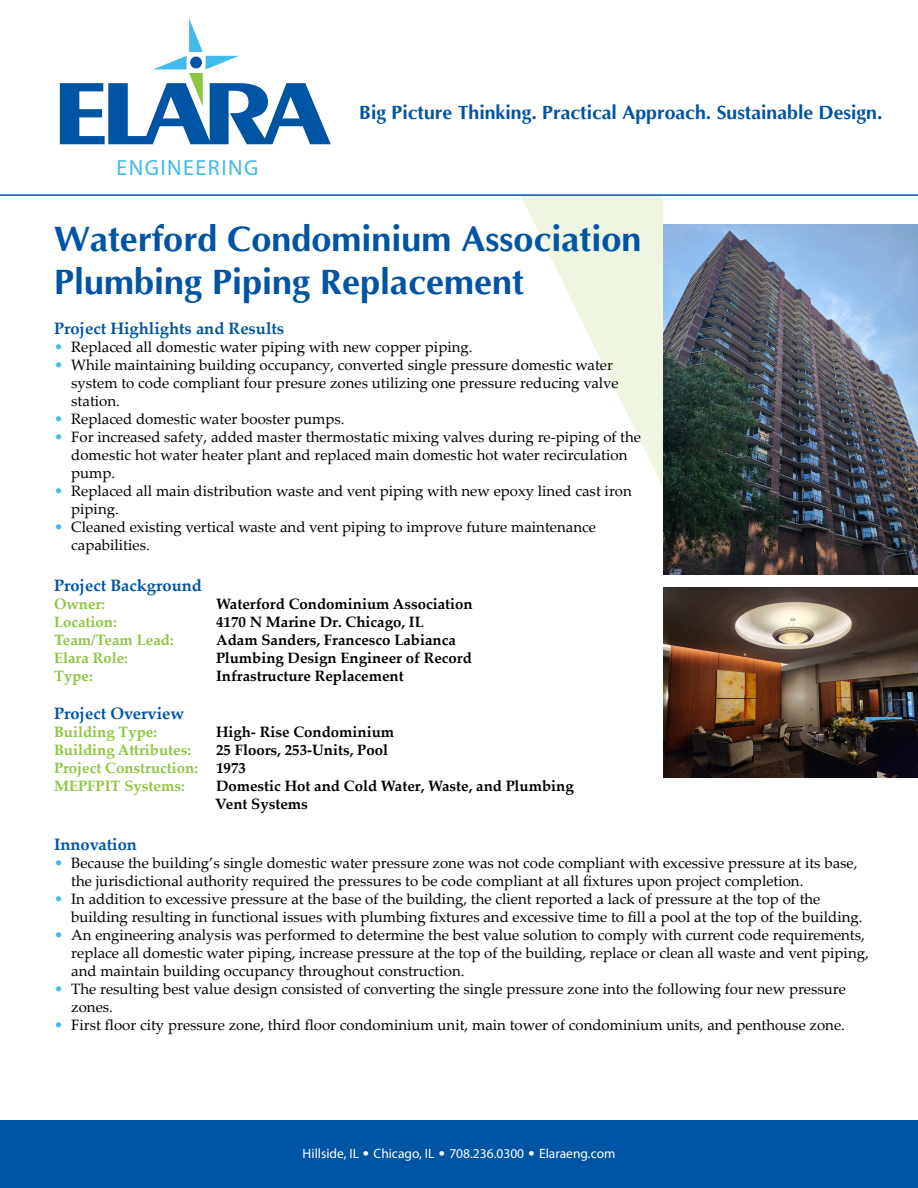
<style>
.page{position:relative;width:918px;height:1188px;background:#fff}
.page>*{position:absolute;margin:0;border:0;box-sizing:border-box;transform-origin:0 0}
.t1{font:700 36px/43.2px "Optima";color:#0054a4}
.t2{font:22.05px "Myriad Pro";letter-spacing:.07em;color:#40bbec}
.t3{font:700 19.5px "Optima";color:#0054a4}
.t4{font:700 16.5px "Palatino";color:#0054a4}
.t5{font:15px/18px "Palatino";color:#000}
.t6{font:700 15px/18px "Palatino";color:#000}
.t7{font:700 15px/18px "Palatino";color:#8dc63f}
.t8{font:13.5px "Myriad Pro";color:#fff}
.s1{color:#40bbec}
.s2{color:#000}
.s3{font-family:"Palatino Linotype"}
</style>
<div class="page">
<svg style="left:60px;top:19px;width:271px;height:125px"></svg>
<div style="left:0;top:1120px;width:918px;height:68px;background:#0054a4"></div>
<hr style="left:0;top:194px;width:918px;height:2px;background:#0054a4">
<svg style="left:521px;top:196px;width:142px;height:291px"></svg>
<img style="left:663px;top:225px;width:255px;height:349px">
<img style="left:663px;top:588px;width:255px;height:190px">
<h2 class="t2" style="left:116px;top:154px;width:143px">ENGINEERING</h2>
<h3 class="t3" style="left:359px;top:101px;width:525px">Big Picture Thinking. Practical Approach. Sustainable Design.</h3>
<h1 class="t1" style="left:54px;top:218px;width:589px">Waterford Condominium Association<br>Plumbing Piping Replacement</h1>
<p class="t4" style="left:54px;top:317px;width:232px">Project Highlights and Results</p>
<p class="t5" style="left:54px;top:337px;width:420px"><span class="s1">•</span> Replaced all domestic water piping with new copper piping.</p>
<p class="t5" style="left:71px;top:355px;width:549px;text-indent:-17px"><span class="s1">•</span> While maintaining building occupancy, converted single pressure domestic water system to code compliant four presure zones utilizing one pressure reducing valve station.</p>
<p class="t5" style="left:54px;top:409px;width:292px"><span class="s1">•</span> Replaced domestic water booster pumps.</p>
<p class="t5" style="left:71px;top:427px;width:571px;text-indent:-17px"><span class="s1">•</span> For increased safety, added master thermostatic mixing valves during re-piping of the domestic hot water heater plant and replaced main domestic hot water recirculation pump.</p>
<p class="t5" style="left:71px;top:481px;width:562px;text-indent:-17px"><span class="s1">•</span> Replaced all main distribution waste and vent piping with new epoxy lined cast iron piping.</p>
<p class="t5" style="left:71px;top:517px;width:526px;text-indent:-17px"><span class="s1">•</span> Cleaned existing vertical waste and vent piping to improve future maintenance capabilities.</p>
<p class="t4" style="left:54px;top:574px;width:149px">Project Background</p>
<p class="t7" style="left:54px;top:595px;width:53px">Owner:</p>
<p class="t6" style="left:216px;top:595px;width:258px">Waterford Condominium Association</p>
<p class="t7" style="left:54px;top:613px;width:64px">Location:</p>
<p class="t6" style="left:216px;top:613px;width:209px">4170 N Marine Dr. Chicago, IL</p>
<p class="t7" style="left:54px;top:631px;width:121px">Team/Team Lead:</p>
<p class="t6" style="left:216px;top:631px;width:241px">Adam Sanders, Francesco Labianca</p>
<p class="t7" style="left:54px;top:649px;width:75px">Elara Role:</p>
<p class="t6" style="left:216px;top:649px;width:257px">Plumbing Design Engineer of Record</p>
<p class="t7" style="left:54px;top:667px;width:40px">Type:</p>
<p class="t6" style="left:216px;top:667px;width:189px">Infrastructure Replacement</p>
<p class="t4" style="left:54px;top:702px;width:132px">Project Overview</p>
<p class="t7" style="left:54px;top:723px;width:105px">Building Type:</p>
<p class="t6" style="left:216px;top:723px;width:180px">High- Rise Condominium</p>
<p class="t7" style="left:54px;top:741px;width:139px">Building Attributes:</p>
<p class="t7" style="left:54px;top:741px;width:336px;text-indent:162px"><span class="s2">25 Floors, 253-Units, Pool<br></span>Project Construction: <span class="s2">1973<br></span>MEPFPIT Systems:</p>
<p class="t6" style="left:215px;top:777px;width:360px">Domestic Hot and Cold Water, Waste, and Plumbing<br>Vent Systems</p>
<p class="t4" style="left:54px;top:833px;width:84px">Innovation</p>
<p class="t5" style="left:71px;top:853px;width:788px;text-indent:-17px"><span class="s1">•</span> Because the building’s single domestic water pressure zone was not code compliant with excessive pressure at its base, the jurisdictional authority required the pressures to be code compliant at all fixtures upon project completion.</p>
<p class="t5" style="left:71px;top:889px;width:793px;text-indent:-17px"><span class="s1">•</span> In addition to excessive pressure at the base of the building, the client reported a lack of pressure at the top of the building resulting in functional issues with plumbing fixtures and excessive time to fill a pool at the top of the building.</p>
<p class="t5" style="left:71px;top:925px;width:799px;text-indent:-17px"><span class="s1">•</span> An engineering analysis was performed to determine the best value solution to comply with current code requirements, replace all domestic water piping, increase pressure at the top of the building, replace or clean all waste and vent piping, and maintain building occupancy throughout construction.</p>
<p class="t5" style="left:71px;top:979px;width:776px;text-indent:-17px"><span class="s1">•</span> The resulting best value design consisted of converting the single pressure zone into the following four new pressure zones.</p>
<p class="t5" style="left:54px;top:1015px;width:792px"><span class="s1">•</span> First floor city pressure zone, third floor condominium unit, main tower of condominium units, and penthouse zone.</p>
<p class="t8" style="left:303px;top:1145px;width:314px">Hillside, IL <span class="s3">•</span> Chicago, IL <span class="s3">•</span> 708.236.0300 <span class="s3">•</span> Elaraeng.com</p>
</div>
